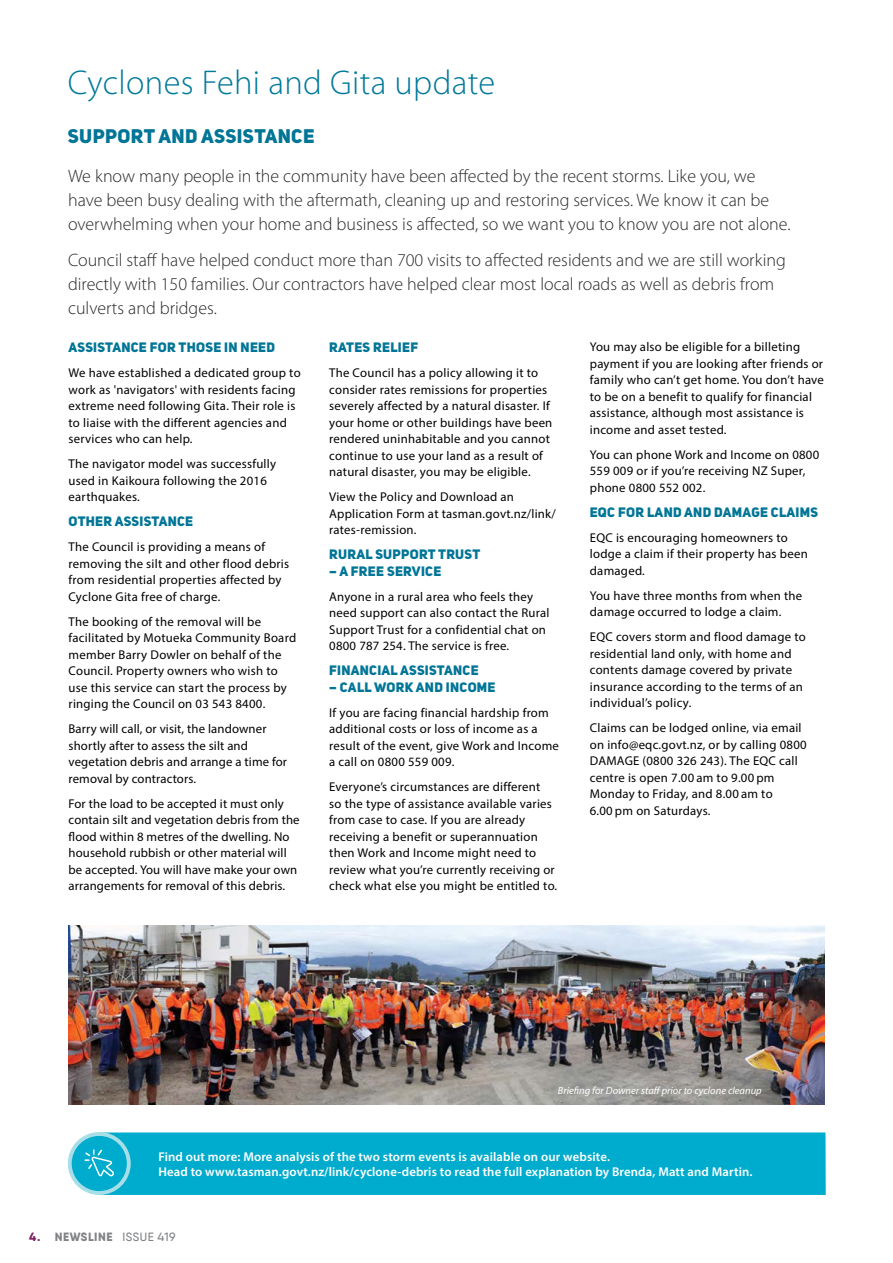
<style>
.page{position:relative;width:893px;height:1263px;background:#fff}
.page>*{position:absolute;margin:0;border:0;box-sizing:border-box;transform-origin:0 0}
.t1{font:300 34.5px "Myriad Pro";letter-spacing:.01em;color:#00799a}
.t2{font:19.5px "Uni Sans Heavy CAPS";letter-spacing:.02em;color:#007596}
.t3{font:300 18px/24px "Myriad Pro";color:#292829}
.t4{font:13.5px "Uni Sans Heavy CAPS";letter-spacing:.02em;color:#007596}
.t5{font:12.75px/16.5px "Myriad Pro";letter-spacing:.02em;color:#000}
.t6{font:600 12.75px/15px "Myriad Pro";letter-spacing:.01em;color:#fff}
.t7{font:800 12px "Qanelas Soft DEMO";letter-spacing:.045em;color:#808285}
.t8{font:italic 10.5px "Myriad Pro";color:#fff}
.s1{color:#7b2162}
.s2{font-weight:500}
</style>
<div class="page">
<div style="left:99px;top:1132px;width:727px;height:63px;background:#00accd"></div>
<div style="left:70px;top:1134px;width:59px;height:59px;background:#00accd;border-radius:50%"></div>
<div style="left:68px;top:1132px;width:63px;height:63px;border:4px solid #a8dee8;border-radius:50%"></div>
<svg style="left:84px;top:1149px;width:30px;height:27px"></svg>
<img style="left:69px;top:926px;width:756px;height:179px">
<h1 class="t1" style="left:68px;top:62px;width:429px">Cyclones Fehi and Gita update</h1>
<h2 class="t2" style="left:68px;top:123px;width:248px">SUPPORT AND ASSISTANCE</h2>
<p class="t3" style="left:68px;top:163px;width:724px">We know many people in the community have been affected by the recent storms. Like you, we have been busy dealing with the aftermath, cleaning up and restoring services. We know it can be overwhelming when your home and business is affected, so we want you to know you are not alone.</p>
<h3 class="t3" style="left:68px;top:248px;width:719px">Council staff have helped conduct more than 700 visits to affected residents and we are still working directly with 150 families. Our contractors have helped clear most local roads as well as debris from culverts and bridges.</h3>
<p class="t4" style="left:69px;top:339px;width:208px">ASSISTANCE FOR THOSE IN NEED</p>
<p class="t5" style="left:69px;top:364px;width:234px">We have established a dedicated group to work as 'navigators' with residents facing extreme need following Gita. Their role is to liaise with the different agencies and services who can help.</p>
<p class="t5" style="left:69px;top:455px;width:209px">The navigator model was successfully used in Kaikoura following the 2016 earthquakes.</p>
<p class="t4" style="left:69px;top:513px;width:126px">OTHER ASSISTANCE</p>
<p class="t5" style="left:69px;top:538px;width:222px">The Council is providing a means of removing the silt and other flood debris from residential properties affected by Cyclone Gita free of charge.</p>
<p class="t5" style="left:69px;top:613px;width:229px">The booking of the removal will be facilitated by Motueka Community Board member Barry Dowler on behalf of the Council. Property owners who wish to use this service can start the process by ringing the Council on 03 543 8400.</p>
<p class="t5" style="left:69px;top:720px;width:220px">Barry will call, or visit, the landowner shortly after to assess the silt and vegetation debris and arrange a time for removal by contractors.</p>
<p class="t5" style="left:69px;top:795px;width:233px">For the load to be accepted it must only contain silt and vegetation debris from the flood within 8 metres of the dwelling. No household rubbish or other material will be accepted. You will have make your own arrangements for removal of this debris.</p>
<p class="t5" style="left:590px;top:339px;width:236px">You may also be eligible for a billeting payment if you are looking after friends or family who can’t get home. You don’t have to be on a benefit to qualify for financial assistance, although most assistance is income and asset tested.</p>
<p class="t5" style="left:590px;top:446px;width:231px">You can phone Work and Income on 0800<br>559 009 or if you’re receiving NZ Super, phone 0800 552 002.</p>
<p class="t4" style="left:590px;top:503px;width:230px">EQC FOR LAND AND DAMAGE CLAIMS</p>
<p class="t5" style="left:590px;top:529px;width:219px">EQC is encouraging homeowners to lodge a claim if their property has been damaged.</p>
<p class="t5" style="left:590px;top:587px;width:214px">You have three months from when the damage occurred to lodge a claim.</p>
<p class="t5" style="left:590px;top:629px;width:217px">EQC covers storm and flood damage to residential land only, with home and contents damage covered by private insurance according to the terms of an individual’s policy.</p>
<p class="t5" style="left:590px;top:720px;width:218px">Claims can be lodged online, via email on info@eqc.govt.nz, or by calling 0800<br>DAMAGE (0800 326 243). The EQC call centre is open 7.00 am to 9.00 pm<br>Monday to Friday, and 8.00 am to<br>6.00 pm on Saturdays.</p>
<p class="t4" style="left:329px;top:339px;width:90px">RATES RELIEF</p>
<p class="t5" style="left:329px;top:364px;width:225px">The Council has a policy allowing it to consider rates remissions for properties severely affected by a natural disaster. If your home or other buildings have been rendered uninhabitable and you cannot continue to use your land as a result of natural disaster, you may be eligible.</p>
<p class="t5" style="left:329px;top:488px;width:228px">View the Policy and Download an<br>Application Form at tasman.govt.nz/link/ rates-remission.</p>
<p class="t4" style="left:329px;top:546px;width:153px">RURAL SUPPORT TRUST</p>
<p class="t4" style="left:329px;top:562px;width:114px">– A FREE SERVICE</p>
<p class="t5" style="left:329px;top:588px;width:222px">Anyone in a rural area who feels they need support can also contact the Rural Support Trust for a confidential chat on 0800 787 254. The service is free.</p>
<p class="t4" style="left:329px;top:662px;width:151px">FINANCIAL ASSISTANCE</p>
<p class="t4" style="left:329px;top:678px;width:168px">– CALL WORK AND INCOME</p>
<p class="t5" style="left:329px;top:704px;width:231px">If you are facing financial hardship from additional costs or loss of income as a result of the event, give Work and Income a call on 0800 559 009.</p>
<p class="t5" style="left:329px;top:778px;width:230px">Everyone’s circumstances are different<br>so the type of assistance available varies from case to case. If you are already receiving a benefit or superannuation then Work and Income might need to review what you’re currently receiving or check what else you might be entitled to.</p>
<p class="t8" style="left:558px;top:1084px;width:205px">Briefing for Downer staff prior to cyclone cleanup</p>
<p class="t6" style="left:158px;top:1149px;width:596px">Find out more: More analysis of the two storm events is available on our website.<br>Head to www.tasman.govt.nz/link/cyclone-debris to read the full explanation by Brenda, Matt and Martin.</p>
<p class="t7" style="left:29px;top:1231px;width:148px"><span class="s1">4.</span> NEWSLINE <span class="s2">ISSUE 419</span></p>
</div>
